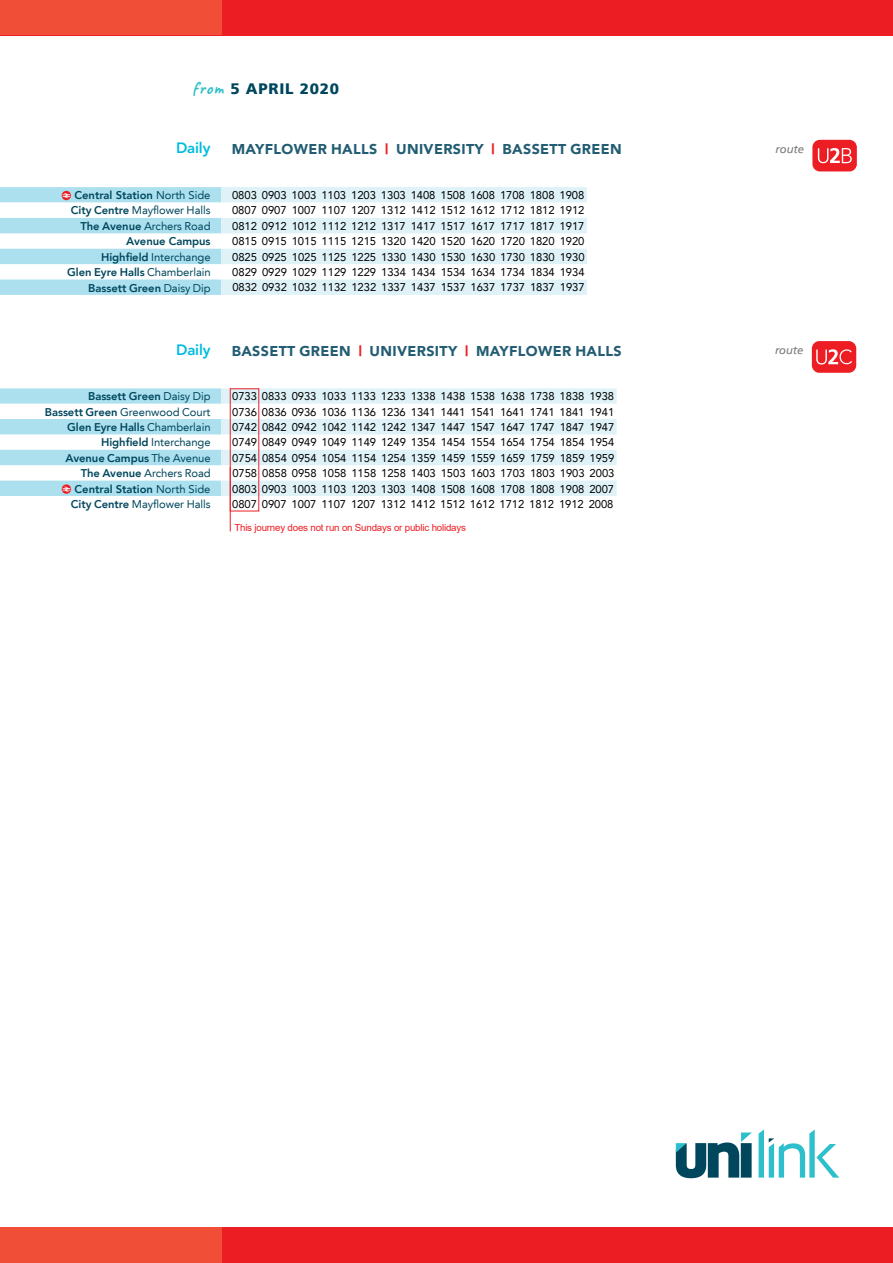
<style>
.page{position:relative;width:893px;height:1263px;background:#fff}
.page>*{position:absolute;margin:0;border:0;box-sizing:border-box;transform-origin:0 0}
.t1{font:900 15.15px "Frutiger LT";letter-spacing:.05em;color:#00475d}
.t2{font:800 15px "Avenir LT";letter-spacing:-.01em;color:#00bbdf}
.t3{font:900 14.25px "Avenir LT";letter-spacing:.025em;color:#235d73}
.t4{font:11.25px "Avenir LT";letter-spacing:-.005em;color:#000}
.t5{font:800 11.25px "Avenir LT";letter-spacing:-.005em;color:#00475d}
.t6{font:11.25px "Avenir LT";letter-spacing:-.005em;color:#00475d}
.t7{font:italic 11.25px "Frutiger LT";letter-spacing:-.01em;color:#79797a}
.t8{font:9.75px "Arial";letter-spacing:-.02em;color:#ed1d24}
.s1{font-family:"Caveat";font-weight:700;font-size:17.85px;color:#30bfc7}
.s2{color:#ed1d24}
.s3{font-weight:400}
.s4{font-weight:800}
.s5{font-family:"Frutiger LT"}
</style>
<div class="page">
<svg style="left:676px;top:1132px;width:76px;height:46px"></svg>
<svg style="left:759px;top:1129px;width:80px;height:48px"></svg>
<div style="left:0;top:0;width:893px;height:36px;background:#ed1d24"></div>
<div style="left:0;top:1227px;width:893px;height:36px;background:#ed1d24"></div>
<div style="left:0;top:1227px;width:222px;height:36px;background:#f04e37"></div>
<div style="left:812px;top:140px;width:45px;height:31px;background:#ed1d24;border-radius:7px"></div>
<svg style="left:818px;top:148px;width:34px;height:15px"></svg>
<svg style="left:0;top:187px;width:587px;height:108px"></svg>
<div style="left:0;top:0;width:222px;height:35px;background:#f04e37"></div>
<div style="left:812px;top:341px;width:44px;height:32px;background:#ed1d24;border-radius:7px"></div>
<svg style="left:816px;top:349px;width:36px;height:15px"></svg>
<svg style="left:0;top:388px;width:617px;height:108px"></svg>
<hr style="left:230px;top:467px;width:1px;height:64px;background:#ed1d24">
<h1 class="t1" style="left:192px;top:79px;width:148px"><span class="s1">from</span> 5 APRIL 2020</h1>
<h2 class="t2" style="left:176px;top:139px;width:36px">Daily</h2>
<p class="t3" style="left:232px;top:141px;width:391px">MAYFLOWER HALLS <span class="s2">|</span> UNIVERSITY <span class="s2">|</span> BASSETT GREEN</p>
<p class="t7" style="left:776px;top:142px;width:30px">route</p>
<p class="t5" style="left:75px;top:188px;width:137px">Central Station <span class="s3">North Side</span></p>
<p class="t4" style="left:232px;top:189px;width:354px">0803 0903 1003 1103 1203 1303 1408 1508 1608 1708 1808 1908</p>
<p class="t6" style="left:71px;top:204px;width:141px"><span class="s4">City Centre</span> Mayflower Halls</p>
<p class="t4" style="left:232px;top:204px;width:354px">0807 0907 1007 1107 1207 1312 1412 1512 1612 1712 1812 1912</p>
<p class="t6" style="left:81px;top:219px;width:132px"><span class="s4">The Avenue</span> Archers Road</p>
<p class="t4" style="left:232px;top:219px;width:354px">0812 0912 1012 1112 1212 1317 1417 1517 1617 1717 1817 1917</p>
<p class="t5" style="left:126px;top:234px;width:86px">Avenue Campus</p>
<p class="t4" style="left:232px;top:235px;width:354px">0815 0915 1015 1115 1215 1320 1420 1520 1620 1720 1820 1920</p>
<p class="t6" style="left:101px;top:250px;width:111px"><span class="s4">Highfield</span> Interchange</p>
<p class="t4" style="left:232px;top:250px;width:354px">0825 0925 1025 1125 1225 1330 1430 1530 1630 1730 1830 1930</p>
<p class="t5" style="left:67px;top:265px;width:145px">Glen Eyre Halls <span class="s3">Chamberlain</span></p>
<p class="t4" style="left:232px;top:266px;width:354px">0829 0929 1029 1129 1229 1334 1434 1534 1634 1734 1834 1934</p>
<p class="t5" style="left:88px;top:281px;width:124px">Bassett Green <span class="s3">Daisy Dip</span></p>
<p class="t4" style="left:232px;top:281px;width:354px">0832 0932 1032 1132 1232 1337 1437 1537 1637 1737 1837 1937</p>
<h2 class="t2" style="left:176px;top:341px;width:36px">Daily</h2>
<p class="t3" style="left:232px;top:342px;width:391px">BASSETT GREEN <span class="s2">|</span> UNIVERSITY <span class="s2">|</span> MAYFLOWER HALLS</p>
<p class="t7" style="left:775px;top:343px;width:30px">route</p>
<p class="t5" style="left:88px;top:390px;width:124px">Bassett Green <span class="s3">Daisy Dip</span></p>
<p class="t4" style="left:232px;top:390px;width:384px">0733 0833 0933 1033 1133 1233 1338 1438 1538 1638 1738 1838 1938</p>
<p class="t6" style="left:45px;top:405px;width:167px"><span class="s4">Bassett Green</span> Greenwood Court</p>
<p class="t4" style="left:232px;top:405px;width:384px">0736 0836 0936 1036 1136 1236 1341 1441 1541 1641 1741 1841 1941</p>
<p class="t5" style="left:67px;top:420px;width:145px">Glen Eyre Halls <span class="s3">Chamberlain</span></p>
<p class="t4" style="left:232px;top:420px;width:384px">0742 0842 0942 1042 1142 1242 1347 1447 1547 1647 1747 1847 1947</p>
<p class="t6" style="left:101px;top:436px;width:111px"><span class="s4">Highfield</span> Interchange</p>
<p class="t4" style="left:232px;top:436px;width:384px">0749 0849 0949 1049 1149 1249 1354 1454 1554 1654 1754 1854 1954</p>
<p class="t5" style="left:66px;top:451px;width:147px">Avenue Campus <span class="s3">The Avenue</span></p>
<p class="t4" style="left:232px;top:451px;width:384px">0754 0854 0954 1054 1154 1254 1359 1459 1559 1659 1759 1859 1959</p>
<p class="t6" style="left:81px;top:467px;width:132px"><span class="s4">The Avenue</span> Archers Road</p>
<p class="t4" style="left:232px;top:467px;width:384px">0758 0858 0958 1058 1158 1258 1403 1503 1603 1703 1803 1903 2003</p>
<p class="t5" style="left:75px;top:482px;width:137px">Central Station <span class="s3">North Side</span></p>
<p class="t4" style="left:232px;top:482px;width:384px">0803 0903 1003 1103 1203 1303 1408 1508 1608 1708 1808 1908 2007</p>
<p class="t6" style="left:71px;top:498px;width:141px"><span class="s4">City Centre</span> Mayflower Halls</p>
<p class="t4" style="left:232px;top:497px;width:383px">0807 0907 1007 1107 1207 1312 1412 1512 1612 1712 1812 1912 2008</p>
<p class="t8" style="left:235px;top:521px;width:233px"><span class="s5">T</span>his journey does not run on Sundays or public holidays</p>
</div>
